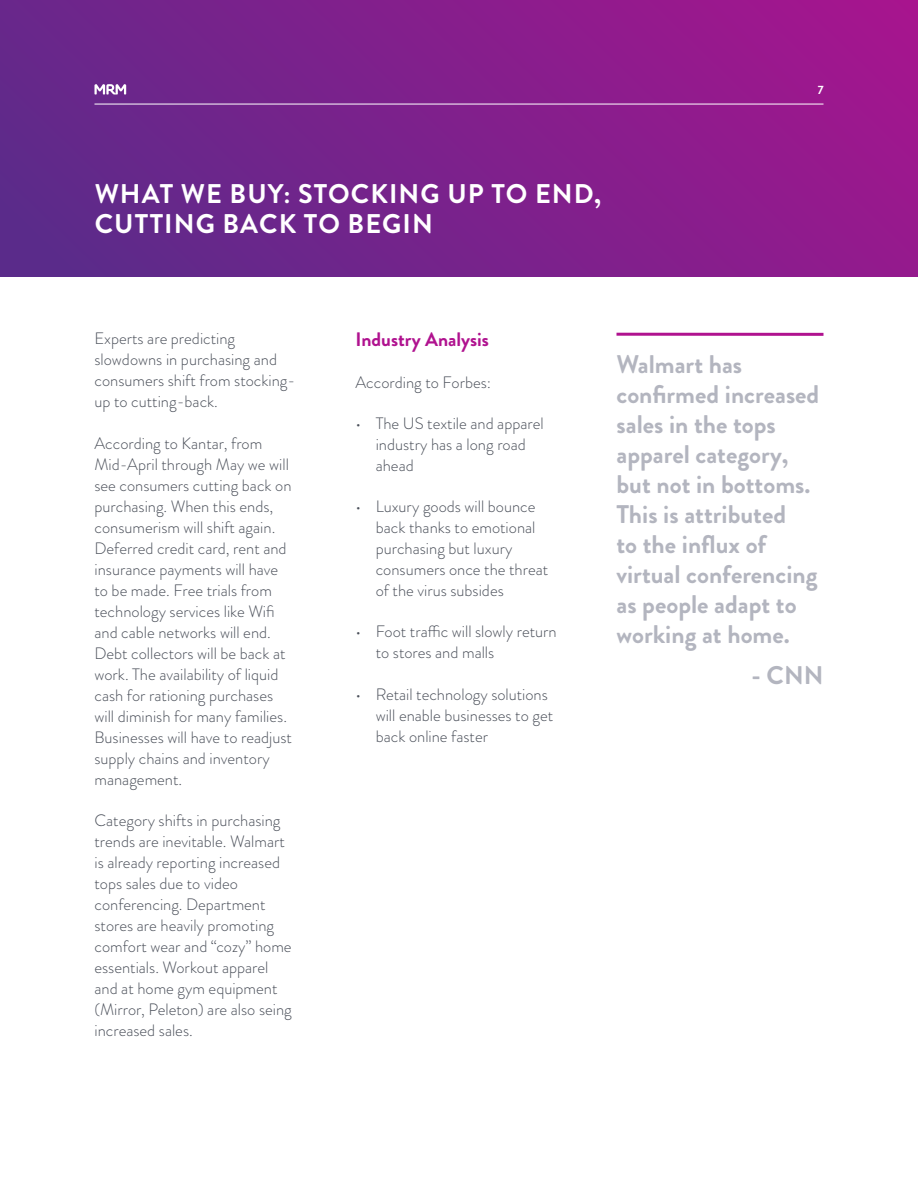
<style>
.page{position:relative;width:918px;height:1188px;background:#fff}
.page>*{position:absolute;margin:0;border:0;box-sizing:border-box;transform-origin:0 0}
.body_copy{font:700 27px/30px "Brandon Grotesque";letter-spacing:.04em;color:#fff}
.subhead{font:700 25.5px/30px "Brandon Grotesque";color:#b3b5bf}
.do_copy{font:700 19.5px "Brandon Grotesque";color:#b0128f}
.intro_copy{font:300 16.5px/21px "Brandon Grotesque";color:#4a4f59}
.t1{font:700 12px "Brandon Grotesque";color:#fff}
</style>
<div class="page">
<div style="left:0;top:0;width:918px;height:276px;background:linear-gradient(to right,#5f2a8a,#9f178e)"></div>
<hr style="left:617px;top:333px;width:207px;height:3px;background:#b0128f">
<svg style="left:95px;top:84px;width:31px;height:11px"></svg>
<hr style="left:94px;top:104px;width:730px;height:1px;background:#fff">
<p class="body_copy" style="left:95px;top:179px;width:508px">WHAT WE BUY: STOCKING UP TO END,<br>CUTTING BACK TO BEGIN</p>
<p class="t1" style="left:818px;top:81px;width:7px">7</p>
<p class="intro_copy" style="left:94px;top:328px;width:202px">Experts are predicting slowdowns in purchasing and consumers shift from stocking&shy;up to cutting-back.</p>
<p class="intro_copy" style="left:94px;top:432px;width:199px">According to Kantar, from<br>Mid-April through May we will see consumers cutting back on purchasing. When this ends, consumerism will shift again.<br>Deferred credit card, rent and insurance payments will have to be made. Free trials from technology services like Wifi and cable networks will end.<br>Debt collectors will be back at work. The availability of liquid cash for rationing purchases will diminish for many families.<br>Businesses will have to readjust supply chains and inventory management.</p>
<p class="intro_copy" style="left:94px;top:810px;width:199px">Category shifts in purchasing trends are inevitable. Walmart is already reporting increased tops sales due to video conferencing. Department stores are heavily promoting comfort wear and “cozy” home essentials. Workout apparel and at home gym equipment (Mirror, Peleton) are also seing increased sales.</p>
<p class="do_copy" style="left:356px;top:326px;width:135px">Industry Analysis</p>
<p class="intro_copy" style="left:356px;top:371px;width:137px">According to Forbes:</p>
<p class="intro_copy" style="left:376px;top:413px;width:169px;text-indent:-20px">• The US textile and apparel industry has a long road ahead</p>
<p class="intro_copy" style="left:376px;top:496px;width:174px;text-indent:-20px">• Luxury goods will bounce back thanks to emotional purchasing but luxury consumers once the threat of the virus subsides</p>
<p class="intro_copy" style="left:376px;top:621px;width:182px;text-indent:-20px">• Foot traffic will slowly return to stores and malls</p>
<p class="intro_copy" style="left:376px;top:683px;width:179px;text-indent:-20px">• Retail technology solutions will enable businesses to get back online faster</p>
<p class="subhead" style="left:616px;top:350px;width:204px">Walmart has confirmed increased sales in the tops apparel category, but not in bottoms.<br>This is attributed<br>to the influx of virtual conferencing as people adapt to working at home.</p>
<p class="subhead" style="left:752px;top:660px;width:73px">- CNN</p>
</div>
